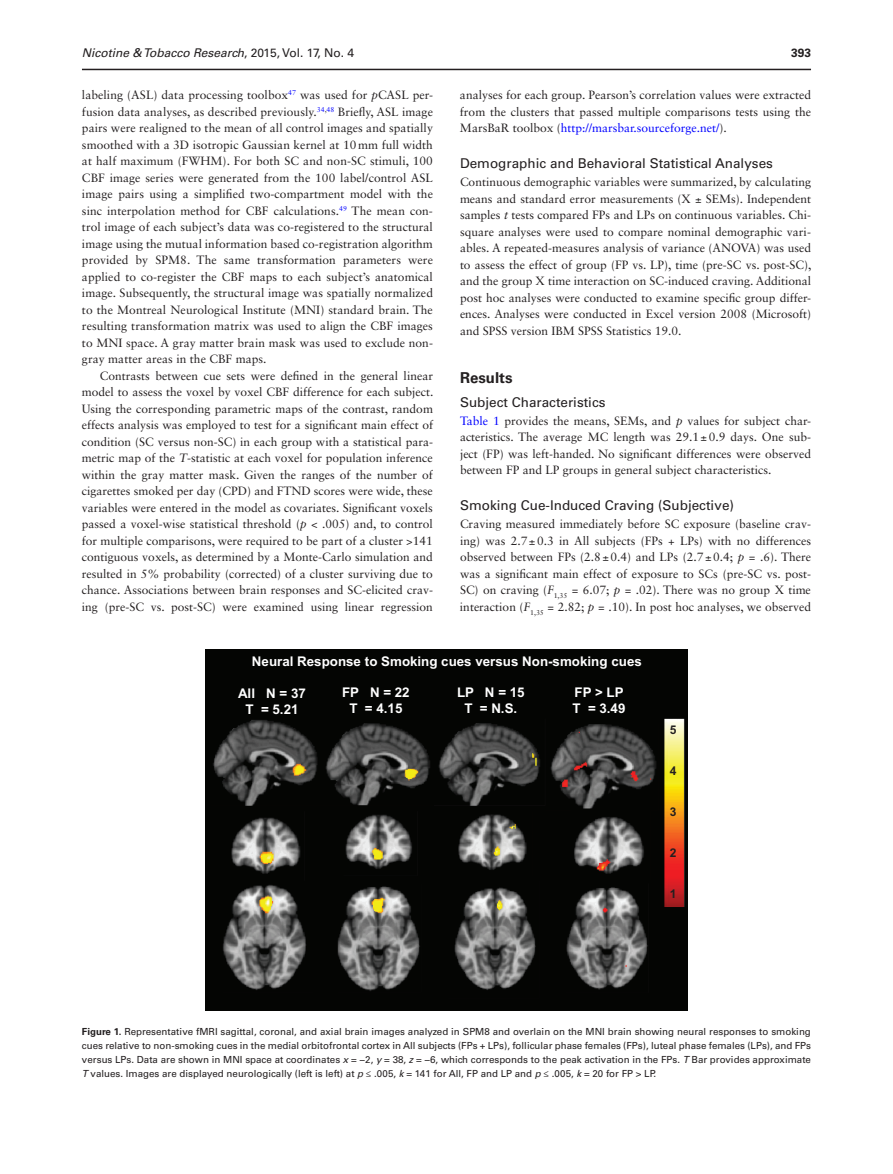
<style>
.page{position:relative;width:893px;height:1174px;background:#fff}
.page>*{position:absolute;margin:0;border:0;box-sizing:border-box;transform-origin:0 0}
.t1{font:700 15px "Univers LT Std";color:#231f20}
.t2{font:13.5px "Univers LT Std";color:#231f20}
.t3{font:700 13.35px/16px "Arial";color:#fff;text-align:center}
.t4{font:12px/16.5px "Sabon LT Std";color:#231f20;text-align:justify}
.t5{font:italic 12px "Univers LT Std";color:#231f20}
.t6{font:700 12px "Arial";color:#231f20}
.t7{font:700 12px "Univers LT Std";color:#231f20}
.t8{font:9.75px/14.2px "Univers LT Std";color:#231f20;text-align:justify}
.s1{font-style:normal}
.s2{font-style:italic}
.s3{color:#00f}
.s4{font-weight:700}
</style>
<div class="page">
<hr style="left:82px;top:69px;width:729px;height:1px;background:#231f20">
<img style="left:206px;top:649px;width:481px;height:361px">
<p class="t5" style="left:82px;top:45px;width:274px">Nicotine &amp; Tobacco Research<span class="s1">, 2015, Vol. 17, No. 4</span></p>
<p class="t7" style="left:791px;top:45px;width:22px">393</p>
<p class="t4" style="left:82px;top:87px;width:353px">labeling (ASL) data processing toolbox<sup>47</sup> was used for <span class="s2">p</span>CASL per&shy;fusion data analyses, as described previously.<sup>34</sup><sup>,</sup><sup>48</sup> Briefly, ASL image pairs were realigned to the mean of all control images and spatially smoothed with a 3D isotropic Gaussian kernel at 10mm full width at half maximum (FWHM). For both SC and non-SC stimuli, 100<br>CBF image series were generated from the 100 label/control ASL image pairs using a simplified two-compartment model with the sinc interpolation method for CBF calculations.<sup>49</sup> The mean con&shy;trol image of each subject’s data was co-registered to the structural image using the mutual information based co-registration algorithm provided by SPM8. The same transformation parameters were applied to co-register the CBF maps to each subject’s anatomical image. Subsequently, the structural image was spatially normalized to the Montreal Neurological Institute (MNI) standard brain. The resulting transformation matrix was used to align the CBF images to MNI space. A gray matter brain mask was used to exclude non&shy;gray matter areas in the CBF maps.</p>
<p class="t4" style="left:82px;top:367px;width:353px;text-indent:18px">Contrasts between cue sets were defined in the general linear model to assess the voxel by voxel CBF difference for each subject.<br>Using the corresponding parametric maps of the contrast, random effects analysis was employed to test for a significant main effect of condition (SC versus non-SC) in each group with a statistical para&shy;metric map of the <span class="s2">T</span>-statistic at each voxel for population inference within the gray matter mask. Given the ranges of the number of cigarettes smoked per day (CPD) and FTND scores were wide, these variables were entered in the model as covariates. Significant voxels passed a voxel-wise statistical threshold (<span class="s2">p</span> &lt; .005) and, to control for multiple comparisons, were required to be part of a cluster &gt;141 contiguous voxels, as determined by a Monte-Carlo simulation and resulted in 5% probability (corrected) of a cluster surviving due to chance. Associations between brain responses and SC-elicited crav&shy;ing (pre-SC vs. post-SC) were examined using linear regression</p>
<p class="t4" style="left:460px;top:87px;width:353px">analyses for each group. Pearson’s correlation values were extracted from the clusters that passed multiple comparisons tests using the MarsBaR toolbox (<span class="s3">http://marsbar.sourceforge.net/</span>).</p>
<p class="t2" style="left:460px;top:155px;width:314px">Demographic and Behavioral Statistical Analyses</p>
<p class="t4" style="left:460px;top:174px;width:353px">Continuous demographic variables were summarized, by calculating means and standard error measurements (X ± SEMs). Independent samples <span class="s2">t</span> tests compared FPs and LPs on continuous variables. Chi&shy;square analyses were used to compare nominal demographic vari&shy;ables. A repeated-measures analysis of variance (ANOVA) was used to assess the effect of group (FP vs. LP), time (pre-SC vs. post-SC), and the group X time interaction on SC-induced craving. Additional post hoc analyses were conducted to examine specific group differ&shy;ences. Analyses were conducted in Excel version 2008 (Microsoft) and SPSS version IBM SPSS Statistics 19.0.</p>
<p class="t1" style="left:460px;top:369px;width:54px">Results</p>
<p class="t2" style="left:460px;top:394px;width:147px">Subject Characteristics</p>
<p class="t4" style="left:460px;top:412px;width:353px"><span class="s3">Table 1</span> provides the means, SEMs, and <span class="s2">p</span> values for subject char&shy;acteristics. The average MC length was 29.1±0.9 days. One sub&shy;ject (FP) was left-handed. No significant differences were observed between FP and LP groups in general subject characteristics.</p>
<p class="t2" style="left:460px;top:497px;width:276px">Smoking Cue-Induced Craving (Subjective)</p>
<p class="t4" style="left:460px;top:516px;width:353px">Craving measured immediately before SC exposure (baseline crav&shy;ing) was 2.7±0.3 in All subjects (FPs + LPs) with no differences observed between FPs (2.8±0.4) and LPs (2.7±0.4; <span class="s2">p</span> = .6). There was a significant main effect of exposure to SCs (pre-SC vs. post-SC) on craving (<span class="s2">F</span><sub>1,35</sub> = 6.07; <span class="s2">p</span> = .02). There was no group X time interaction (<span class="s2">F</span><sub>1,35</sub> = 2.82; <span class="s2">p</span> = .10). In post hoc analyses, we observed</p>
<p class="t3" style="left:252px;top:653px;width:391px">Neural Response to Smoking cues versus Non-smoking cues</p>
<p class="t3" style="left:342px;top:685px;width:69px">FP N = 22<br>T = 4.15</p>
<p class="t3" style="left:457px;top:685px;width:69px">LP N = 15<br>T = N.S.</p>
<p class="t3" style="left:572px;top:684px;width:54px;text-align:left">FP &gt; LP<br>T = 3.49</p>
<p class="t3" style="left:238px;top:685px;width:69px">All N = 37<br>T = 5.21</p>
<p class="t6" style="left:670px;top:722px;width:8px">5</p>
<p class="t6" style="left:670px;top:763px;width:8px">4</p>
<p class="t6" style="left:670px;top:804px;width:8px">3</p>
<p class="t6" style="left:670px;top:844px;width:8px">2</p>
<p class="t6" style="left:670px;top:885px;width:8px">1</p>
<p class="t8" style="left:82px;top:1024px;width:731px"><span class="s4">Figure 1.</span> Representative fMRI sagittal, coronal, and axial brain images analyzed in SPM8 and overlain on the MNI brain showing neural responses to smoking cues relative to non-smoking cues in the medial orbitofrontal cortex in All subjects (FPs + LPs), follicular phase females (FPs), luteal phase females (LPs), and FPs versus LPs. Data are shown in MNI space at coordinates <span class="s2">x</span> = −2, <span class="s2">y</span> = 38, <span class="s2">z</span> = −6, which corresponds to the peak activation in the FPs. <span class="s2">T</span> Bar provides approximate <span class="s2">T</span> values. Images are displayed neurologically (left is left) at <span class="s2">p</span> ≤ .005, <span class="s2">k</span> = 141 for All, FP and LP and <span class="s2">p</span> ≤ .005, <span class="s2">k</span> = 20 for FP &gt; LP.</p>
</div>
